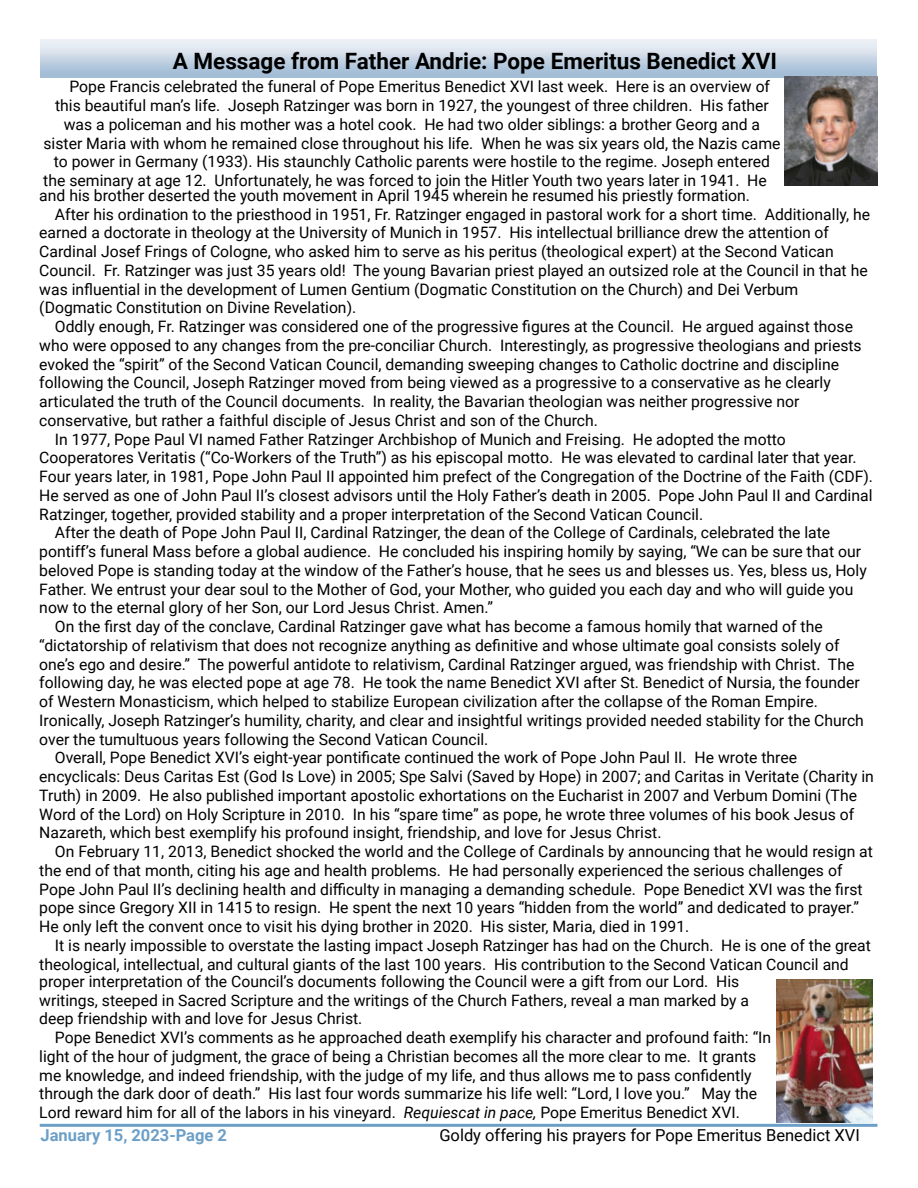
<style>
.page{position:relative;width:918px;height:1188px;background:#fff}
.page>*{position:absolute;margin:0;border:0;box-sizing:border-box;transform-origin:0 0}
.Header_1{font:700 22.5px "Jqgqxf Roboto";color:#000}
.Body_Text{font:16.5px "Bkjtrq Roboto";color:#000}
.Page_Footer{font:700 16.5px "Xrxjwh Roboto";color:#6c9fc7}
.Body_Text-2{font:15.75px/18.8px "Jwmbpm Roboto";color:#000}
.s1{font-family:"Bkjtrq Roboto"}
.s2{font-family:"Roboto";font-style:italic}
</style>
<div class="page">
<hr style="left:40px;top:1124px;width:837px;height:3px;background:#6c9fc7">
<img style="left:777px;top:980px;width:96px;height:143px">
<img style="left:784px;top:76px;width:94px;height:109px">
<p class="Header_1" style="left:173px;top:45px;width:606px">A Message from Father Andrie: Pope Emeritus Benedict XVI</p>
<p class="Body_Text-2" style="left:69px;top:77px;width:702px">Pope Francis celebrated the funeral of Pope Emeritus Benedict XVI last week. Here is an overview of</p>
<p class="Body_Text-2" style="left:55px;top:96px;width:715px">this beautiful man’s life. Joseph Ratzinger was born in 1927, the youngest of three children. His father</p>
<p class="Body_Text-2" style="left:64px;top:114px;width:698px">was a policeman and his mother was a hotel cook. He had two older siblings: a brother Georg and a</p>
<p class="Body_Text-2" style="left:43px;top:133px;width:739px">sister Maria with whom he remained close throughout his life. When he was six years old, the Nazis came</p>
<p class="Body_Text-2" style="left:54px;top:152px;width:718px">to power in Germany (1933). His staunchly Catholic parents were hostile to the regime. Joseph entered</p>
<p class="Body_Text-2" style="left:39px;top:173px;width:729px;line-height:14.7px">the seminary at age 12. Unfortunately, he was forced to join the Hitler Youth two years later in 1941. He and his brother deserted the youth movement in April 1945 wherein he resumed his priestly formation.</p>
<p class="Body_Text-2" style="left:39px;top:204px;width:832px;text-indent:16px">After his ordination to the priesthood in 1951, Fr. Ratzinger engaged in pastoral work for a short time. Additionally, he earned a doctorate in theology at the University of Munich in 1957. His intellectual brilliance drew the attention of Cardinal Josef Frings of Cologne, who asked him to serve as his peritus (theological expert) at the Second Vatican Council. Fr. Ratzinger was just 35 years old! The young Bavarian priest played an outsized role at the Council in that he was influential in the development of Lumen Gentium (Dogmatic Constitution on the Church) and Dei Verbum (Dogmatic Constitution on Divine Revelation).</p>
<p class="Body_Text-2" style="left:39px;top:317px;width:824px;text-indent:16px">Oddly enough, Fr. Ratzinger was considered one of the progressive figures at the Council. He argued against those who were opposed to any changes from the pre-conciliar Church. Interestingly, as progressive theologians and priests <span class="s1">evoked the “spirit” of the Second Vatican Council, demanding sweeping changes to Catholic doctrine and discipline </span>following the Council, Joseph Ratzinger moved from being viewed as a progressive to a conservative as he clearly articulated the truth of the Council documents. In reality, the Bavarian theologian was neither progressive nor conservative, but rather a faithful disciple of Jesus Christ and son of the Church.</p>
<p class="Body_Text-2" style="left:39px;top:429px;width:835px;text-indent:16px">In 1977, Pope Paul VI named Father Ratzinger Archbishop of Munich and Freising. He adopted the motto Cooperatores Veritatis (“Co-Workers of the Truth”) as his episcopal motto. He was elevated to cardinal later that year.<br>Four years later, in 1981, Pope John Paul II appointed him prefect of the Congregation of the Doctrine of the Faith (CDF).<br>He served as one of John Paul II’s closest advisors until the Holy Father’s death in 2005. Pope John Paul II and Cardinal Ratzinger, together, provided stability and a proper interpretation of the Second Vatican Council.</p>
<p class="Body_Text-2" style="left:39px;top:523px;width:829px;text-indent:16px">After the death of Pope John Paul II, Cardinal Ratzinger, the dean of the College of Cardinals, celebrated the late pontiff’s funeral Mass before a global audience. He concluded his inspiring homily by saying, “We can be sure that our beloved Pope is standing today at the window of the Father’s house, that he sees us and blesses us. Yes, bless us, Holy Father. We entrust your dear soul to the Mother of God, your Mother, who guided you each day and who will guide you now to the eternal glory of her Son, our Lord Jesus Christ. Amen.”</p>
<p class="Body_Text-2" style="left:39px;top:617px;width:826px;text-indent:16px">On the first day of the conclave, Cardinal Ratzinger gave what has become a famous homily that warned of the “dictatorship of relativism that does not recognize anything as definitive and whose ultimate goal consists solely of one’s ego and desire.” The powerful antidote to relativism, Cardinal Ratzinger argued, was friendship with Christ. The following day, he was elected pope at age 78. He took the name Benedict XVI after St. Benedict of Nursia, the founder of Western Monasticism, which helped to stabilize European civilization after the collapse of the Roman Empire.<br>Ironically, Joseph Ratzinger’s humility, charity, and clear and insightful writings provided needed stability for the Church over the tumultuous years following the Second Vatican Council.</p>
<p class="Body_Text-2" style="left:39px;top:748px;width:836px;text-indent:16px">Overall, Pope Benedict XVI’s eight-year pontificate continued the work of Pope John Paul II. He wrote three encyclicals: Deus Caritas Est (God Is Love) in 2005; Spe Salvi (Saved by Hope) in 2007; and Caritas in Veritate (Charity in Truth) in 2009. He also published important apostolic exhortations on the Eucharist in 2007 and Verbum Domini (The Word of the Lord) on Holy Scripture in 2010. In his “spare time” as pope, he wrote three volumes of his book Jesus of Nazareth, which best exemplify his profound insight, friendship, and love for Jesus Christ.</p>
<p class="Body_Text-2" style="left:39px;top:842px;width:835px;text-indent:16px"><span class="s1">On February 11, 2013, Benedict shocked the world and the College of Cardinals by announcing that he would resign at </span>the end of that month, citing his age and health problems. He had personally experienced the serious challenges of Pope John Paul II’s declining health and difficulty in managing a demanding schedule. Pope Benedict XVI was the first pope since Gregory XII in 1415 to resign. He spent the next 10 years “hidden from the world” and dedicated to prayer.” He only left the convent once to visit his dying brother in 2020. His sister, Maria, died in 1991.</p>
<p class="Body_Text-2" style="left:39px;top:935px;width:833px;text-indent:16px">It is nearly impossible to overstate the lasting impact Joseph Ratzinger has had on the Church. He is one of the great theological, intellectual, and cultural giants of the last 100 years. His contribution to the Second Vatican Council and</p>
<p class="Body_Text-2" style="left:39px;top:971px;width:711px">proper interpretation of the Council’s documents following the Council were a gift from our Lord. His <span class="s1">writings, steeped in Sacred Scripture and the writings of the Church Fathers, reveal a man marked by a </span>deep friendship with and love for Jesus Christ.</p>
<p class="Body_Text-2" style="left:39px;top:1028px;width:733px;text-indent:16px"><span class="s1">Pope Benedict XVI’s comments as he approached death exemplify his character and profound faith: “In </span>light of the hour of judgment, the grace of being a Christian becomes all the more clear to me. It grants me knowledge, and indeed friendship, with the judge of my life, and thus allows me to pass confidently through the dark door of death.” His last four words summarize his life well: “Lord, I love you.” May the Lord reward him for all of the labors in his vineyard. <span class="s2">Requiescat in pace,</span> Pope Emeritus Benedict XVI.</p>
<p class="Page_Footer" style="left:41px;top:1123px;width:188px">January 15, 2023-Page 2</p>
<p class="Body_Text" style="left:439px;top:1124px;width:422px">Goldy offering his prayers for Pope Emeritus Benedict XVI</p>
</div>
